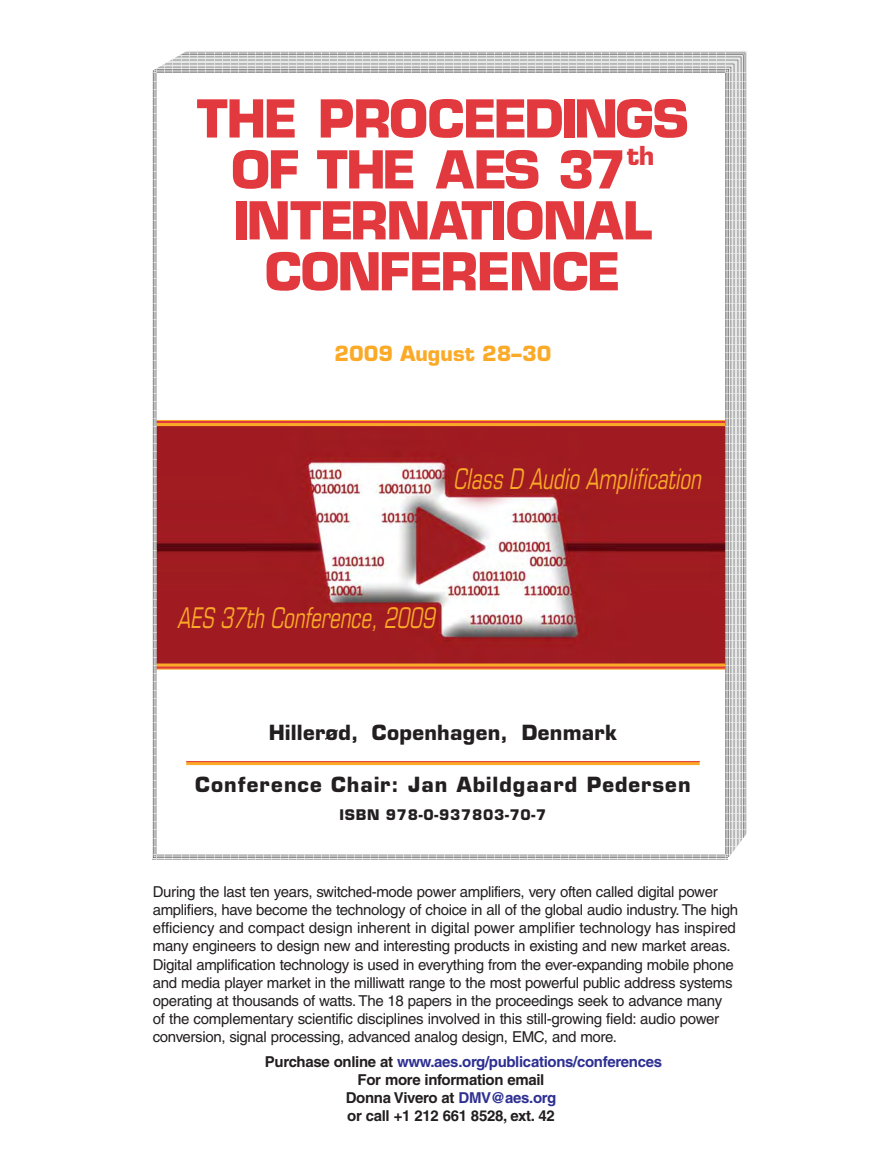
<style>
.page{position:relative;width:878px;height:1175px;background:#fff}
.page>*{position:absolute;margin:0;border:0;box-sizing:border-box;transform-origin:0 0}
.t1{font:700 51px/51px "Eurostile";letter-spacing:-.035em;color:#e1393e;text-align:center}
.t2{font:italic condensed 28.5px "Eurostile";color:#fbaa28;scale:.8 1}
.t3{font:700 25.5px "Eurostile";color:#e1393e}
.t4{font:700 20.4px "Eurostile";letter-spacing:.05em;color:#231f20}
.t5{font:700 20.4px "Eurostile";letter-spacing:.015em;color:#231f20}
.t6{font:700 20.4px "Eurostile";color:#fbaa28}
.t7{font:15px/18px "Helvetica";letter-spacing:-.02em;color:#231f20}
.t8{font:700 15px "Helvetica";letter-spacing:-.02em;color:#231f20}
.t9{font:700 15px "Helvetica";letter-spacing:-.02em;color:#2e3092}
.t10{font:700 14.25px "Eurostile";letter-spacing:.05em;color:#231f20}
.s1{color:#231f20}
.s2{color:#2e3092}
</style>
<div class="page">
<svg style="left:220px;top:762px;width:479px;height:3px"></svg>
<svg style="left:220px;top:420px;width:504px;height:249px;background:#e95d36"></svg>
<svg style="left:220px;top:423px;width:504px;height:243px;background:#b14e4f"></svg>
<hr style="left:186px;top:761px;width:513px;height:1px;background:#e1393e">
<img style="left:220px;top:52px;width:526px;height:21px">
<img style="left:725px;top:73px;width:21px;height:787px">
<img style="left:220px;top:854px;width:505px;height:6px">
<svg style="left:728px;top:786px;width:19px;height:70px"></svg>
<svg style="left:152px;top:51px;width:68px;height:809px"></svg>
<div style="left:728px;top:856px;width:44px;height:12px;background:#fff"></div>
<h1 class="t1" style="left:197px;top:99px;width:493px">THE PROCEEDINGS<br>OF THE AES 37</h1>
<h3 class="t3" style="left:626px;top:146px;width:29px">th</h3>
<h1 class="t1" style="left:233px;top:200px;width:420px">INTERNATIONAL<br>CONFERENCE</h1>
<h3 class="t6" style="left:334px;top:345px;width:218px">2009 August 28–30</h3>
<h2 class="t2" style="left:453px;top:468px;width:316px">Class D Audio Amplification</h2>
<h2 class="t2" style="left:177px;top:608px;width:329px">AES 37th Conference, 2009</h2>
<h3 class="t5" style="left:269px;top:724px;width:350px">Hillerød, Copenhagen, Denmark</h3>
<h3 class="t4" style="left:195px;top:777px;width:497px">Conference Chair: Jan Abildgaard Pedersen</h3>
<p class="t10" style="left:339px;top:809px;width:208px">ISBN 978-0-937803-70-7</p>
<p class="t7" style="left:153px;top:884px;width:587px">During the last ten years, switched-mode power amplifiers, very often called digital power amplifiers, have become the technology of choice in all of the global audio industry. The high efficiency and compact design inherent in digital power amplifier technology has inspired many engineers to design new and interesting products in existing and new market areas.<br>Digital amplification technology is used in everything from the ever-expanding mobile phone and media player market in the milliwatt range to the most powerful public address systems operating at thousands of watts. The 18 papers in the proceedings seek to advance many<br>of the complementary scientific disciplines involved in this still-growing field: audio power conversion, signal processing, advanced analog design, EMC, and more.</p>
<p class="t9" style="left:265px;top:1056px;width:398px"><span class="s1">Purchase online at</span> www.aes.org/publications/conferences</p>
<p class="t8" style="left:357px;top:1074px;width:188px">For more information email</p>
<p class="t8" style="left:346px;top:1092px;width:212px">Donna Vivero at <span class="s2">DMV@aes.org</span></p>
<p class="t8" style="left:347px;top:1110px;width:209px">or call +1 212 661 8528, ext. 42</p>
</div>
